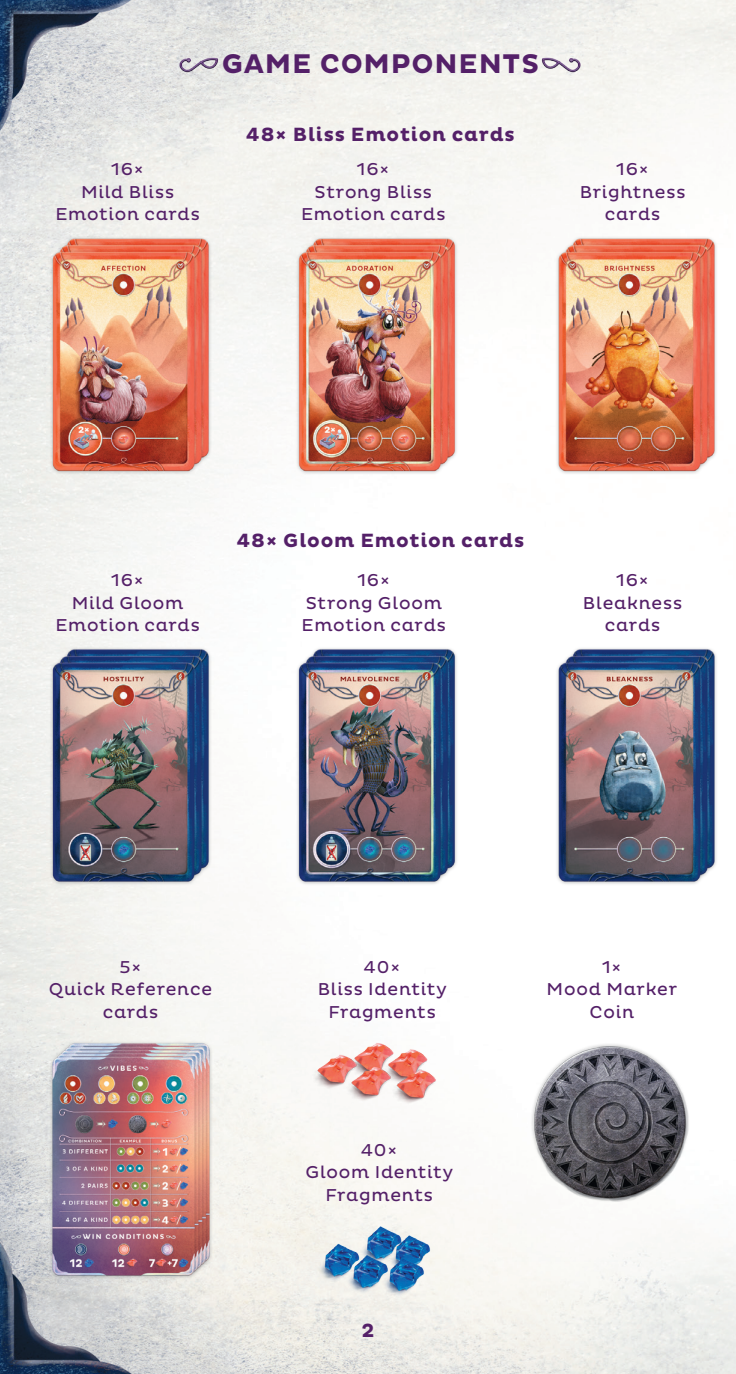
<style>
.page{position:relative;width:736px;height:1374px;background:#fff}
.page>*{position:absolute;margin:0;border:0;box-sizing:border-box;transform-origin:0 0}
.main_title{font:700 27.5px "Pluto";letter-spacing:.03em;color:#542068}
.base{font:700 19.5px "Pluto";letter-spacing:.04em;color:#542068}
.base-2{font:17.5px/22.5px "Pluto";letter-spacing:.04em;color:#542068;text-align:center}
</style>
<div class="page">
<img style="left:0;top:0;width:736px;height:1374px">
<img style="left:177px;top:56px;width:44px;height:17px">
<img style="left:540px;top:56px;width:44px;height:17px">
<img style="left:29px;top:229px;width:705px;height:266px">
<img style="left:495px;top:1009px;width:213px;height:252px">
<img style="left:300px;top:1014px;width:164px;height:104px">
<img style="left:296px;top:1210px;width:165px;height:98px">
<img style="left:29px;top:636px;width:705px;height:266px">
<img style="left:41px;top:1027px;width:180px;height:266px">
<p class="base-2" style="left:55px;top:158px;width:146px">16×<br>Mild Bliss<br>Emotion cards</p>
<p class="main_title" style="left:222px;top:48px;width:319px">GAME COMPONENTS</p>
<p class="base" style="left:246px;top:123px;width:270px">48× Bliss Emotion cards</p>
<p class="base-2" style="left:301px;top:158px;width:146px">16×<br>Strong Bliss<br>Emotion cards</p>
<p class="base-2" style="left:579px;top:158px;width:107px">16×<br>Brightness cards</p>
<p class="base-2" style="left:55px;top:569px;width:146px">16×<br>Mild Gloom<br>Emotion cards</p>
<p class="base" style="left:236px;top:529px;width:289px">48× Gloom Emotion cards</p>
<p class="base-2" style="left:301px;top:569px;width:146px">16×<br>Strong Gloom<br>Emotion cards</p>
<p class="base-2" style="left:583px;top:569px;width:101px">16×<br>Bleakness cards</p>
<p class="base-2" style="left:49px;top:956px;width:165px">5×<br>Quick Reference cards</p>
<p class="base-2" style="left:318px;top:956px;width:130px">40×<br>Bliss Identity<br>Fragments</p>
<p class="base-2" style="left:546px;top:956px;width:132px">1×<br>Mood Marker<br>Coin</p>
<p class="base-2" style="left:305px;top:1138px;width:149px">40×<br>Gloom Identity<br>Fragments</p>
<p class="base" style="left:361px;top:1318px;width:15px">2</p>
</div>
